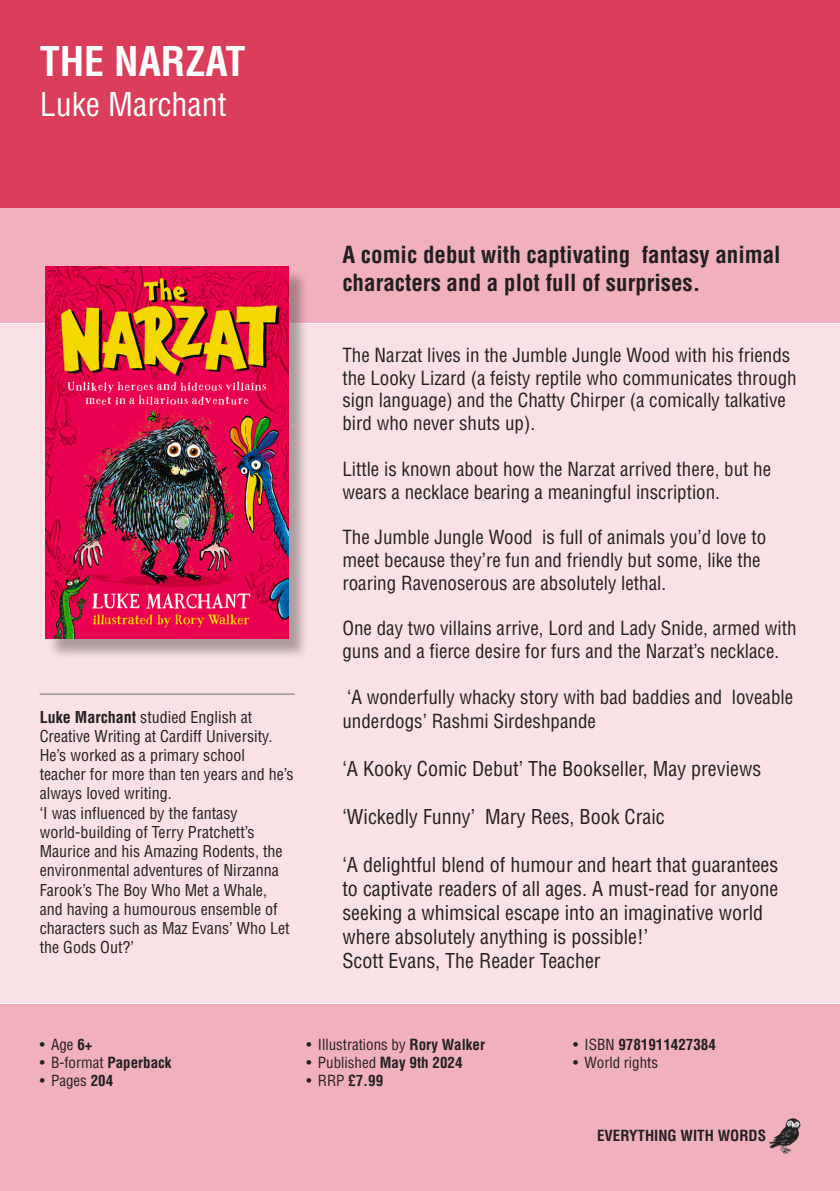
<style>
.page{position:relative;width:840px;height:1191px;background:#fff}
.page>*{position:absolute;margin:0;border:0;box-sizing:border-box;transform-origin:0 0}
.t1{font:700 condensed 40px "Helvetica";color:#fff}
.t2{font:condensed 32px "Helvetica";color:#fff}
.t3{font:700 condensed 23px/27.6px "Helvetica";color:#231f20}
.t4{font:condensed 20px/24px "Helvetica";color:#231f20}
.t5{font:condensed 19px/22.8px "Helvetica";color:#231f20}
.t6{font:condensed 16px/19.2px "Helvetica";color:#231f20}
.t7{font:condensed 15px "Helvetica";color:#231f20}
.t8{font:700 condensed 15px "Helvetica";color:#231f20}
.s1{font-weight:700}
.s2{font-weight:400}
</style>
<div class="page">
<div style="left:0;top:0;width:839px;height:1191px;background:#db3e5b"></div>
<div style="left:0;top:323px;width:839px;height:680px;background:#f9e1e5"></div>
<div style="left:0;top:1003px;width:839px;height:188px;background:#f0b1bd"></div>
<div style="left:0;top:208px;width:839px;height:115px;background:#f0b1bd"></div>
<hr style="left:40px;top:693px;width:254px;height:1px;background:#6c6d70">
<div style="left:48px;top:268px;width:261px;height:391px;background:#231f20;opacity:.35"></div>
<img style="left:46px;top:266px;width:242px;height:373px">
<img style="left:769px;top:1118px;width:30px;height:35px">
<p class="t1" style="left:40px;top:37px;width:207px">THE NARZAT</p>
<p class="t2" style="left:40px;top:85px;width:188px">Luke Marchant</p>
<p class="t6" style="left:40px;top:707px;width:255px"><span class="s1">Luke Marchant</span> studied English at Creative Writing at Cardiff University.<br>He’s worked as a primary school teacher for more than ten years and he’s always loved writing.</p>
<p class="t6" style="left:40px;top:803px;width:251px">‘I was influenced by the fantasy world-building of Terry Pratchett’s<br>Maurice and his Amazing Rodents, the environmental adventures of Nirzanna<br>Farook’s The Boy Who Met a Whale, and having a humourous ensemble of characters such as Maz Evans’ Who Let the Gods Out?’</p>
<p class="t3" style="left:342px;top:241px;width:439px">A comic debut with captivating fantasy animal characters and a plot full of surprises.</p>
<p class="t5" style="left:342px;top:343px;width:455px">The Narzat lives in the Jumble Jungle Wood with his friends the Looky Lizard (a feisty reptile who communicates through sign language) and the Chatty Chirper (a comically talkative bird who never shuts up).</p>
<p class="t5" style="left:342px;top:457px;width:430px">Little is known about how the Narzat arrived there, but he wears a necklace bearing a meaningful inscription.</p>
<p class="t5" style="left:342px;top:526px;width:425px">The Jumble Jungle Wood is full of animals you’d love to meet because they’re fun and friendly but some, like the roaring Ravenoserous are absolutely lethal.</p>
<p class="t5" style="left:342px;top:617px;width:455px">One day two villains arrive, Lord and Lady Snide, armed with guns and a fierce desire for furs and the Narzat’s necklace.</p>
<p class="t5" style="left:342px;top:685px;width:452px;line-height:24px">‘A wonderfully whacky story with bad baddies and loveable underdogs’ Rashmi Sirdeshpande</p>
<p class="t4" style="left:342px;top:756px;width:420px">‘A Kooky Comic Debut’ The Bookseller, May previews</p>
<p class="t4" style="left:342px;top:804px;width:323px">‘Wickedly Funny’ Mary Rees, Book Craic</p>
<p class="t4" style="left:342px;top:852px;width:437px">‘A delightful blend of humour and heart that guarantees to captivate readers of all ages. A must-read for anyone seeking a whimsical escape into an imaginative world where absolutely anything is possible!’</p>
<p class="t4" style="left:342px;top:948px;width:259px">Scott Evans, The Reader Teacher</p>
<p class="t7" style="left:40px;top:1035px;width:54px">• Age <span class="s1">6+</span></p>
<p class="t7" style="left:40px;top:1053px;width:133px">• B-format <span class="s1">Paperback</span></p>
<p class="t7" style="left:40px;top:1071px;width:75px">• Pages <span class="s1">204</span></p>
<p class="t7" style="left:306px;top:1035px;width:180px">• Illustrations by <span class="s1">Rory Walker</span></p>
<p class="t7" style="left:306px;top:1053px;width:157px">• Published <span class="s1">May 9th 2024</span></p>
<p class="t8" style="left:306px;top:1071px;width:78px"><span class="s2">• RRP</span> £7.99</p>
<p class="t8" style="left:573px;top:1035px;width:144px"><span class="s2">• ISBN</span> 9781911427384</p>
<p class="t7" style="left:573px;top:1053px;width:86px">• World rights</p>
<p class="t8" style="left:596px;top:1126px;width:170px">EVERYTHING WITH WORDS</p>
</div>
